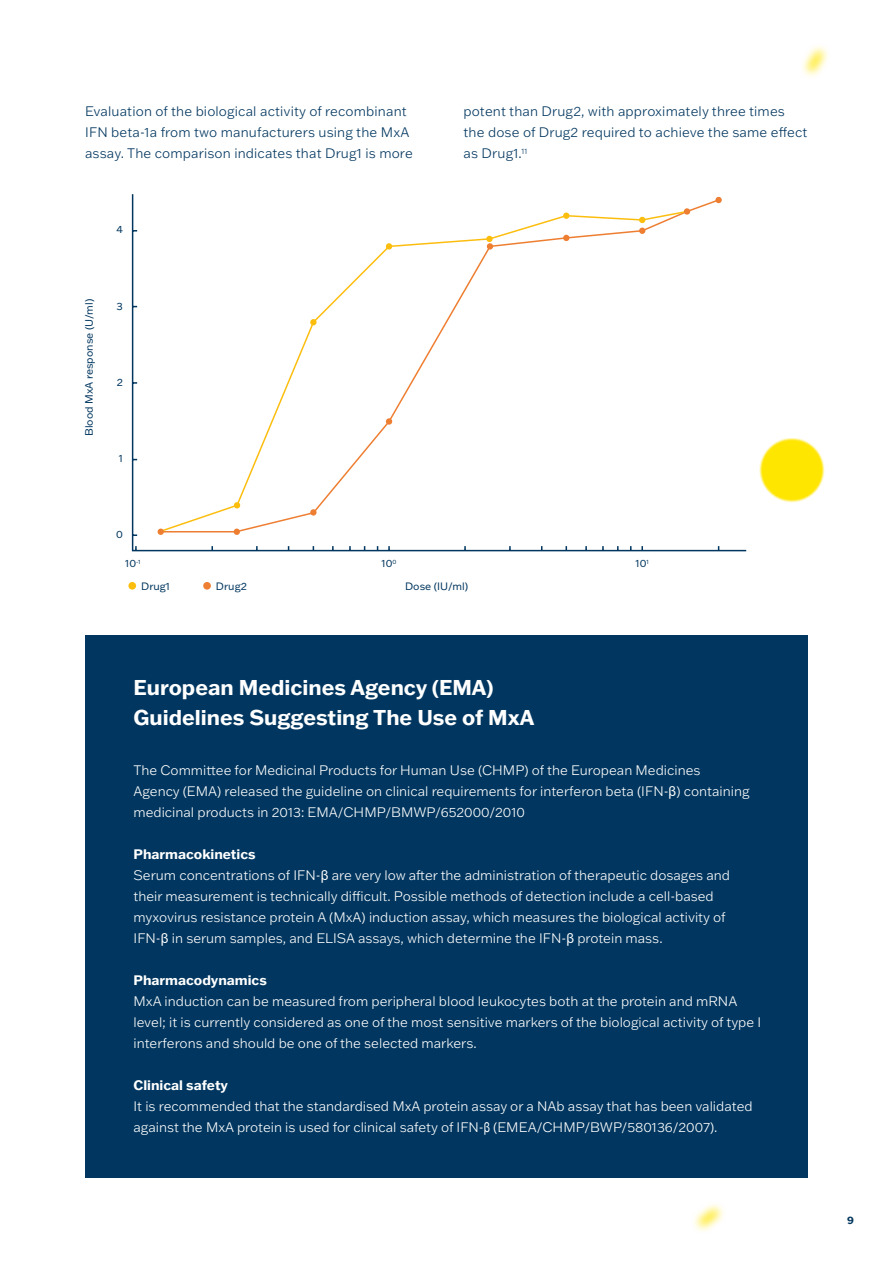
<style>
.page{position:relative;width:893px;height:1263px;background:#fff}
.page>*{position:absolute;margin:0;border:0;box-sizing:border-box;transform-origin:0 0}
.t1{font:700 21px/30px "Franklin Gothic ATF";color:#fff}
.t2{font:300 13.5px/21px "Franklin Gothic ATF";color:#fff}
.t3{font:300 13.5px/21px "Franklin Gothic ATF";letter-spacing:.01em;color:#00365f}
.t4{font:700 13.5px "Franklin Gothic ATF";color:#fff}
.t5{font:10.5px "Franklin Gothic ATF";color:#00365f}
.t6{font:700 10.5px "Franklin Gothic ATF";color:#00365f}
.s1{font-family:"Arial";font-weight:400}
.s2{font-weight:700}
.s3{font-family:"Arial Narrow";font-weight:400}
</style>
<div class="page">
<div style="left:85px;top:635px;width:723px;height:543px;background:#00365f"></div>
<svg style="left:802px;top:46px;width:26px;height:31px"></svg>
<svg style="left:807px;top:51px;width:15px;height:20px"></svg>
<svg style="left:694px;top:1204px;width:30px;height:27px"></svg>
<svg style="left:699px;top:1209px;width:19px;height:16px"></svg>
<svg style="left:759px;top:438px;width:65px;height:64px"></svg>
<div style="left:761px;top:439px;width:61px;height:61px;background:#ffe600;border-radius:50%"></div>
<svg style="left:131px;top:194px;width:616px;height:358px"></svg>
<svg style="left:158px;top:198px;width:562px;height:335px"></svg>
<svg style="left:157px;top:210px;width:532px;height:324px"></svg>
<svg style="left:158px;top:529px;width:6px;height:6px"></svg>
<div style="left:233px;top:528px;width:7px;height:7px;background:#ee7e31;border-radius:3px"></div>
<div style="left:310px;top:509px;width:7px;height:7px;background:#ee7e31;border-radius:3px"></div>
<div style="left:386px;top:418px;width:7px;height:7px;background:#ee7e31;border-radius:3px"></div>
<div style="left:486px;top:243px;width:7px;height:7px;background:#ee7e31;border-radius:3px"></div>
<div style="left:563px;top:234px;width:7px;height:7px;background:#ee7e31;border-radius:3px"></div>
<div style="left:639px;top:227px;width:7px;height:7px;background:#ee7e31;border-radius:3px"></div>
<div style="left:683px;top:208px;width:7px;height:7px;background:#ee7e31;border-radius:3px"></div>
<div style="left:715px;top:196px;width:7px;height:7px;background:#ee7e31;border-radius:3px"></div>
<svg style="left:639px;top:216px;width:7px;height:7px"></svg>
<div style="left:563px;top:212px;width:7px;height:7px;background:#fcbe0e;border-radius:3px"></div>
<div style="left:486px;top:235px;width:7px;height:7px;background:#fcbe0e;border-radius:3px"></div>
<div style="left:386px;top:243px;width:7px;height:7px;background:#fcbe0e;border-radius:3px"></div>
<div style="left:310px;top:319px;width:7px;height:7px;background:#fcbe0e;border-radius:3px"></div>
<svg style="left:234px;top:502px;width:7px;height:7px"></svg>
<div style="left:128px;top:582px;width:8px;height:8px;background:#fcbe0e;border-radius:50%"></div>
<div style="left:203px;top:582px;width:8px;height:8px;background:#ee7e31;border-radius:50%"></div>
<p class="t3" style="left:85px;top:101px;width:329px">Evaluation of the biological activity of recombinant<br>IFN beta-1a from two manufacturers using the MxA assay. The comparison indicates that Drug1 is more</p>
<p class="t3" style="left:463px;top:101px;width:346px">potent than Drug2, with approximately three times the dose of Drug2 required to achieve the same effect as Drug1.<sup>11</sup></p>
<p class="t5" style="left:116px;top:222px;width:8px">4</p>
<p class="t5" style="left:82px;top:436px;width:139px;rotate:-90deg">Blood MxA response (U/ml)</p>
<p class="t5" style="left:117px;top:300px;width:8px">3</p>
<p class="t5" style="left:117px;top:376px;width:8px">2</p>
<p class="t5" style="left:119px;top:452px;width:6px">1</p>
<p class="t5" style="left:116px;top:528px;width:8px">0</p>
<p class="t5" style="left:125px;top:556px;width:17px">10<sup>-1</sup></p>
<p class="t5" style="left:381px;top:556px;width:16px">10<sup>0</sup></p>
<p class="t5" style="left:635px;top:556px;width:15px">10<sup>1</sup></p>
<p class="t5" style="left:141px;top:579px;width:30px">Drug1</p>
<p class="t5" style="left:216px;top:579px;width:32px">Drug2</p>
<p class="t5" style="left:405px;top:580px;width:65px">Dose (IU/ml)</p>
<h1 class="t1" style="left:134px;top:672px;width:402px">European Medicines Agency (EMA)<br>Guidelines Suggesting The Use of MxA</h1>
<p class="t2" style="left:134px;top:759px;width:618px">The Committee for Medicinal Products for Human Use (CHMP) of the European Medicines<br>Agency (EMA) released the guideline on clinical requirements for interferon beta (IFN-<span class="s1">β</span>) containing medicinal products in 2013: EMA/CHMP/BMWP/652000/2010</p>
<p class="t2" style="left:134px;top:843px;width:598px"><span class="s2">Pharmacokinetics<br></span>Serum concentrations of IFN-<span class="s1">β</span> are very low after the administration of therapeutic dosages and their measurement is technically difficult. Possible methods of detection include a cell-based myxovirus resistance protein A (MxA) induction assay, which measures the biological activity of IFN-<span class="s1">β</span> in serum samples, and ELISA assays, which determine the IFN-<span class="s1">β</span> protein mass.</p>
<p class="t4" style="left:134px;top:971px;width:135px">Pharmacodynamics</p>
<p class="t2" style="left:134px;top:990px;width:629px">MxA induction can be measured from peripheral blood leukocytes both at the protein and mRNA level; it is currently considered as one of the most sensitive markers of the biological activity of type I interferons and should be one of the selected markers.</p>
<p class="t4" style="left:134px;top:1076px;width:96px">Clinical safety</p>
<p class="t2" style="left:134px;top:1095px;width:621px">It is recommended that the standardised MxA protein assay or a NAb assay that has been validated against the MxA protein is used for clinical safety of IFN-<span class="s3">β</span> (EMEA/CHMP/BWP/580136/2007).</p>
<p class="t6" style="left:847px;top:1213px;width:8px">9</p>
</div>
